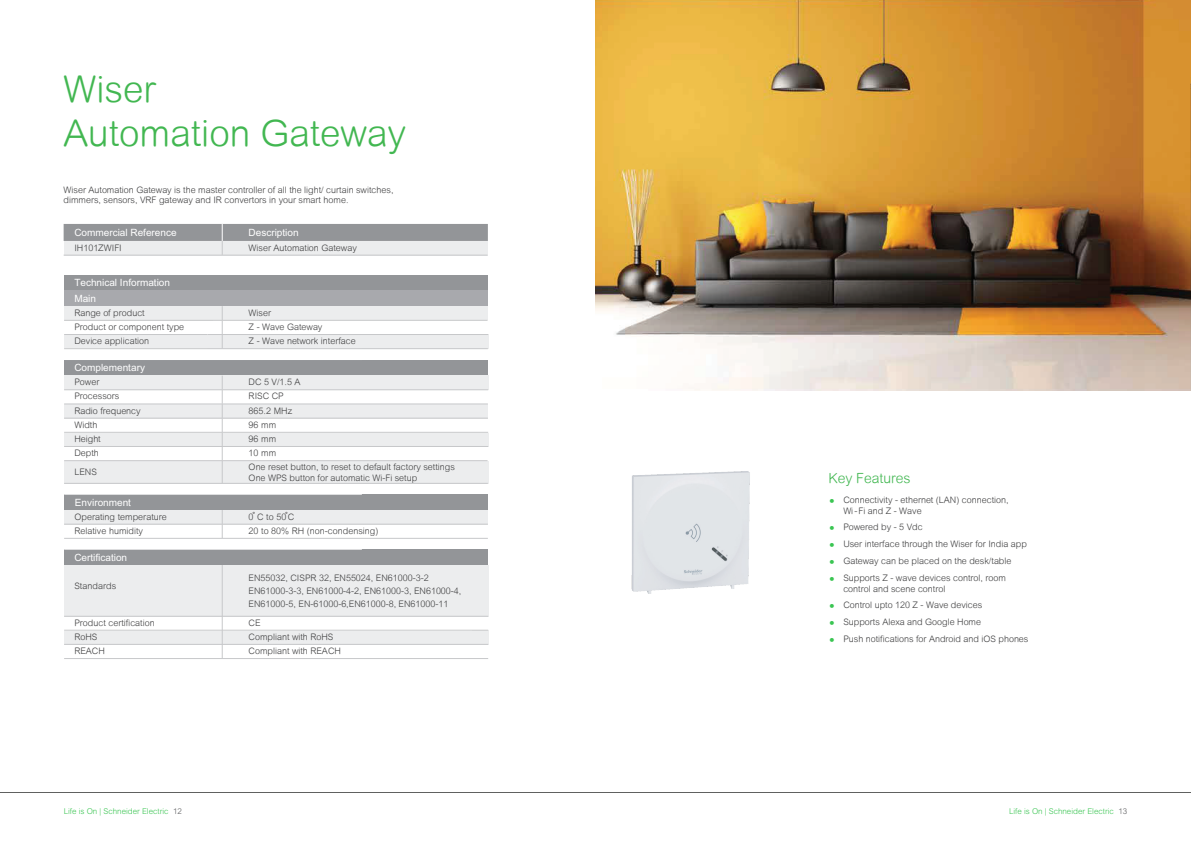
<style>
.page{position:relative;width:1191px;height:842px;background:#fff}
.page>*{position:absolute;margin:0;border:0;box-sizing:border-box;transform-origin:0 0}
.t1{font:300 37px/44.4px "Arial Rounded MT";color:#42b751}
.t2{font:300 14px "Arial Rounded MT";color:#42b751}
.t3{font:10px/15.2px "Arial MT Std";color:#fff}
.t4{font:300 9px/14.2px "Arial Rounded MT";color:#3e3e3f}
.t5{font:300 8px "Arial Rounded MT Pro";color:#3ac552}
.s1{color:#57585a}
</style>
<div class="page">
<hr style="left:0;top:792px;width:1191px;height:1px;background:#606160">
<img style="left:631px;top:471px;width:119px;height:123px">
<div style="left:64px;top:275px;width:424px;height:16px;background:#939598"></div>
<div style="left:64px;top:550px;width:424px;height:15px;background:#939598"></div>
<div style="left:64px;top:495px;width:424px;height:15px;background:#939598"></div>
<div style="left:64px;top:360px;width:424px;height:16px;background:#939598"></div>
<div style="left:64px;top:291px;width:424px;height:15px;background:#a8a9ad"></div>
<div style="left:64px;top:334px;width:424px;height:15px;background:#ecedee"></div>
<div style="left:64px;top:306px;width:424px;height:14px;background:#ecedee"></div>
<svg style="left:64px;top:349px;width:298px;height:201px"></svg>
<div style="left:64px;top:630px;width:424px;height:14px;background:#ecedee"></div>
<div style="left:64px;top:565px;width:424px;height:51px;background:#ecedee"></div>
<div style="left:64px;top:524px;width:424px;height:14px;background:#fff"></div>
<div style="left:64px;top:510px;width:424px;height:14px;background:#ecedee"></div>
<div style="left:64px;top:461px;width:424px;height:22px;background:#ecedee"></div>
<div style="left:64px;top:446px;width:407px;height:15px;background:#fff"></div>
<div style="left:64px;top:432px;width:424px;height:14px;background:#ecedee"></div>
<div style="left:64px;top:418px;width:424px;height:14px;background:#fff"></div>
<div style="left:64px;top:404px;width:424px;height:14px;background:#ecedee"></div>
<div style="left:64px;top:390px;width:143px;height:14px;background:#fff"></div>
<div style="left:64px;top:376px;width:424px;height:14px;background:#ecedee"></div>
<hr style="left:64px;top:320px;width:423px;height:1px;background:#c7c8ca">
<svg style="left:222px;top:306px;width:1px;height:42px"></svg>
<hr style="left:64px;top:389px;width:424px;height:1px;background:#c7c8ca">
<hr style="left:64px;top:404px;width:424px;height:1px;background:#c7c8ca">
<hr style="left:64px;top:418px;width:424px;height:1px;background:#c7c8ca">
<hr style="left:64px;top:524px;width:424px;height:1px;background:#c7c8ca">
<svg style="left:222px;top:510px;width:1px;height:28px"></svg>
<hr style="left:222px;top:565px;width:1px;height:93px;background:#c7c8ca">
<hr style="left:64px;top:616px;width:424px;height:1px;background:#c7c8ca">
<hr style="left:64px;top:630px;width:424px;height:1px;background:#c7c8ca">
<hr style="left:64px;top:644px;width:424px;height:1px;background:#c7c8ca">
<hr style="left:64px;top:658px;width:424px;height:1px;background:#c7c8ca">
<hr style="left:64px;top:334px;width:143px;height:1px;background:#c7c8ca">
<hr style="left:64px;top:538px;width:424px;height:1px;background:#c7c8ca">
<hr style="left:207px;top:334px;width:281px;height:1px;background:#c7c8ca">
<hr style="left:64px;top:348px;width:424px;height:1px;background:#c7c8ca">
<hr style="left:64px;top:432px;width:424px;height:1px;background:#c7c8ca">
<hr style="left:64px;top:446px;width:424px;height:1px;background:#c7c8ca">
<hr style="left:64px;top:460px;width:423px;height:1px;background:#c7c8ca">
<hr style="left:64px;top:483px;width:424px;height:1px;background:#c7c8ca">
<svg style="left:64px;top:224px;width:424px;height:31px;background:#bbbcbe"></svg>
<hr style="left:64px;top:255px;width:423px;height:1px;background:#c7c8ca">
<svg style="left:222px;top:376px;width:1px;height:107px"></svg>
<img style="left:595px;top:0;width:596px;height:390px">
<h1 class="t1" style="left:64px;top:67px;width:344px">Wiser<br>Automation Gateway</h1>
<p class="t4" style="left:64px;top:184px;width:331px;line-height:10.8px">Wiser Automation Gateway is the master controller of all the light/ curtain switches, dimmers, sensors, VRF gateway and IR convertors in your smart home.</p>
<p class="t3" style="left:74px;top:224px;width:104px">Commercial Reference</p>
<p class="t4" style="left:74px;top:240px;width:49px">IH101ZWIFI</p>
<p class="t3" style="left:249px;top:224px;width:52px">Description</p>
<p class="t4" style="left:249px;top:240px;width:110px">Wiser Automation Gateway</p>
<p class="t3" style="left:74px;top:275px;width:97px">Technical Information<br>Main</p>
<p class="t4" style="left:74px;top:305px;width:111px">Range of product<br>Product or component type<br>Device application</p>
<p class="t4" style="left:249px;top:305px;width:109px">Wiser<br>Z - Wave Gateway<br>Z - Wave network interface</p>
<p class="t3" style="left:74px;top:360px;width:72px">Complementary</p>
<p class="t4" style="left:74px;top:375px;width:68px">Power<br>Processors<br>Radio frequency<br>Width<br>Height<br>Depth</p>
<p class="t4" style="left:74px;top:464px;width:24px">LENS</p>
<p class="t4" style="left:249px;top:375px;width:208px">DC 5 V/1.5 A<br>RISC CP<br>865.2 MHz<br>96 mm<br>96 mm<br>10 mm<br>One reset button, to reset to default factory settings</p>
<p class="t4" style="left:249px;top:471px;width:170px">One WPS button for automatic Wi-Fi setup</p>
<p class="t4" style="left:249px;top:509px;width:47px">0 <sup>°</sup> C to 50 <sup>°</sup>C</p>
<p class="t3" style="left:75px;top:494px;width:58px">Environment</p>
<p class="t4" style="left:74px;top:509px;width:94px">Operating temperature<br>Relative humidity</p>
<p class="t4" style="left:249px;top:523px;width:131px">20 to 80% RH (non-condensing)</p>
<p class="t3" style="left:74px;top:549px;width:54px">Certification</p>
<p class="t4" style="left:249px;top:571px;width:214px;line-height:12.8px">EN55032, CISPR 32, EN55024, EN61000-3-2<br>EN61000-3-3, EN61000-4-2, EN61000-3, EN61000-4,<br>EN61000-5, EN-61000-6,EN61000-8, EN61000-11</p>
<p class="t4" style="left:74px;top:578px;width:43px">Standards</p>
<p class="t4" style="left:74px;top:615px;width:82px">Product certification<br>RoHS<br>REACH</p>
<p class="t4" style="left:249px;top:615px;width:94px">CE<br>Compliant with RoHS<br>Compliant with REACH</p>
<h2 class="t2" style="left:828px;top:470px;width:84px">Key Features</h2>
<p class="t4" style="left:843px;top:494px;width:167px;line-height:10.8px">Connectivity - ethernet (LAN) connection,<br>Wi-Fi and Z - Wave</p>
<p class="t4" style="left:843px;top:519px;width:185px;line-height:16.8px">Powered by - 5 Vdc<br>User interface through the Wiser for India app Gateway can be placed on the desk/table Supports Z - wave devices control, room</p>
<p class="t4" style="left:843px;top:580px;width:187px;line-height:16.8px">control and scene control<br>Control upto 120 Z - Wave devices<br>Supports Alexa and Google Home<br>Push notifications for Android and iOS phones</p>
<p class="t5" style="left:64px;top:806px;width:120px">Life is On | Schneider Electric <span class="s1">12</span></p>
<p class="t5" style="left:1009px;top:806px;width:120px">Life is On | Schneider Electric <span class="s1">13</span></p>
</div>
